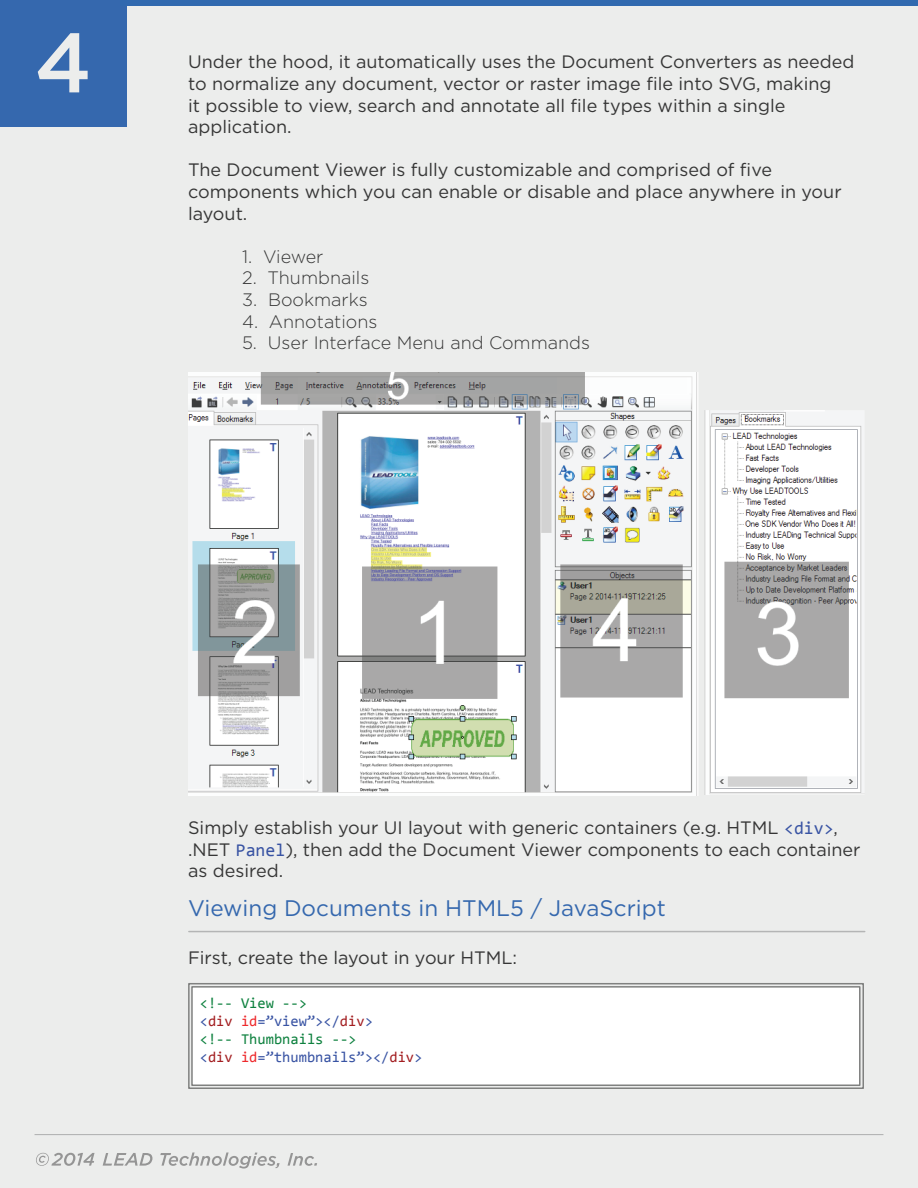
<style>
.page{position:relative;width:918px;height:1188px;background:#ecedec}
.page>*{position:absolute;margin:0;border:0;box-sizing:border-box;transform-origin:0 0}
.t1{font:500 84px "Gotham";color:#ecedec}
.t2{font:22.5px "Gotham";color:#3568ae}
.t3{font:18px/21.6px "Gotham";color:#363636}
.t4{font:300 18px "Gotham";color:#363636}
.t5{font:15px/18px "Consolas";color:#3853a3}
.s1{font-family:"Consolas";color:#3853a3}
.s2{color:#0e813f}
.s3{color:#a31e21}
.s4{color:#ee292c}
</style>
<div class="page">
<div style="left:0;top:0;width:127px;height:127px;background:#3568ae"></div>
<div style="left:121px;top:0;width:797px;height:5px;background:#3169af"></div>
<hr style="left:189px;top:931px;width:676px;height:1px;background:#b4b5b5">
<img style="left:188px;top:373px;width:673px;height:423px">
<div style="left:188px;top:983px;width:676px;height:106px;border:2px solid #808180"></div>
<div style="left:191px;top:986px;width:670px;height:100px;background:#fff;border:2px solid #808180"></div>
<hr style="left:35px;top:1134px;width:848px;height:1px;background:#b4b5b5">
<svg style="left:103px;top:1153px;width:49px;height:13px"></svg>
<svg style="left:160px;top:1152px;width:120px;height:17px"></svg>
<svg style="left:288px;top:1153px;width:29px;height:13px"></svg>
<svg style="left:36px;top:1153px;width:59px;height:13px"></svg>
<h1 class="t1" style="left:35px;top:8px;width:59px">4</h1>
<p class="t3" style="left:188px;top:51px;width:668px">Under the hood, it automatically uses the Document Converters as needed to normalize any document, vector or raster image file into SVG, making<br>it possible to view, search and annotate all file types within a single application.</p>
<p class="t3" style="left:188px;top:159px;width:655px">The Document Viewer is fully customizable and comprised of five components which you can enable or disable and place anywhere in your layout.</p>
<p class="t4" style="left:242px;top:245px;width:83px">1. Viewer</p>
<p class="t4" style="left:242px;top:267px;width:129px">2. Thumbnails</p>
<p class="t4" style="left:242px;top:288px;width:127px">3. Bookmarks</p>
<p class="t4" style="left:242px;top:310px;width:137px">4. Annotations</p>
<p class="t4" style="left:242px;top:331px;width:349px">5. User Interface Menu and Commands</p>
<p class="t3" style="left:188px;top:817px;width:674px">Simply establish your UI layout with generic containers (e.g. HTML <span class="s1">&lt;div&gt;</span>, .NET <span class="s1">Panel</span>), then add the Document Viewer components to each container as desired.</p>
<p class="t2" style="left:188px;top:894px;width:479px">Viewing Documents in HTML5 / JavaScript</p>
<p class="t3" style="left:188px;top:946px;width:331px">First, create the layout in your HTML:</p>
<p class="t5" style="left:200px;top:993px;width:224px"><span class="s2">&lt;!-- View --&gt;<br></span>&lt;<span class="s3">div</span> <span class="s4">id</span>=”view”&gt;&lt;/<span class="s3">div</span>&gt;<br><span class="s2">&lt;!-- Thumbnails --&gt;<br></span>&lt;<span class="s3">div</span> <span class="s4">id</span>=”thumbnails”&gt;&lt;/<span class="s3">div</span>&gt;</p>
</div>
